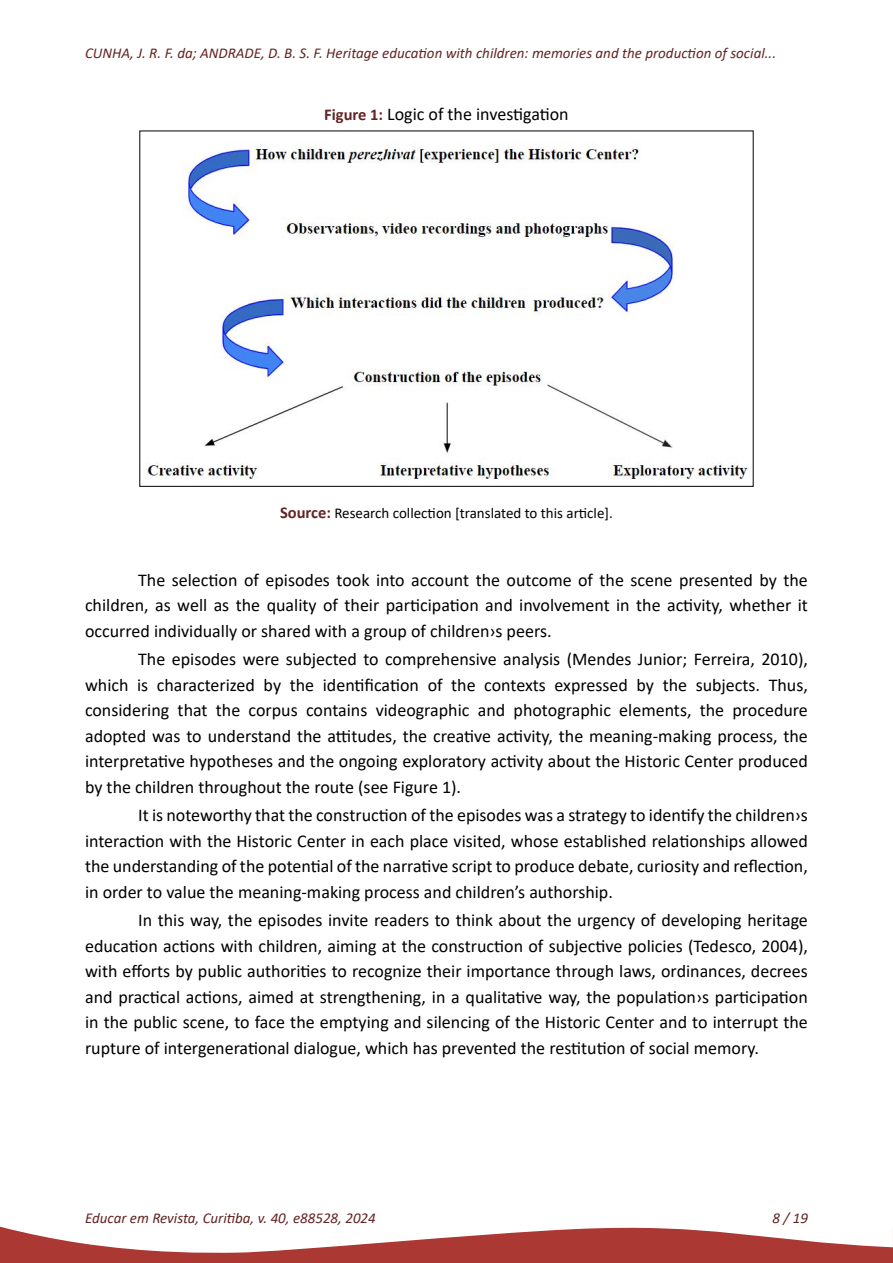
<style>
.page{position:relative;width:893px;height:1263px;background:#fff}
.page>*{position:absolute;margin:0;border:0;box-sizing:border-box;transform-origin:0 0}
._15-TEXTO{font:18px/25.5px "Calibri";color:#000;text-align:justify}
._18-TÍTULO_FIGURA{font:18px "Calibri";color:#000}
.t1{font:italic 15px "Calibri";color:#632423}
._19-FONTE_FIGURA{font:15px "Calibri";color:#000}
.s1{font-weight:700;font-size:16.5px;color:#632423}
</style>
<div class="page">
<svg style="left:0;top:1226px;width:893px;height:37px"></svg>
<img style="left:145px;top:141px;width:604px;height:338px">
<p class="t1" style="left:85px;top:43px;width:693px">CUNHA, J. R. F. da; ANDRADE, D. B. S. F. Heritage education with children: memories and the production of social...</p>
<p class="_18-TÍTULO_FIGURA" style="left:324px;top:101px;width:246px"><span class="s1">Figure 1:</span> Logic of the investigation</p>
<p class="_19-FONTE_FIGURA" style="left:280px;top:502px;width:334px"><span class="s1">Source:</span> Research collection [translated to this article].</p>
<p class="_15-TEXTO" style="left:85px;top:566px;width:724px;text-indent:53px">The selection of episodes took into account the outcome of the scene presented by the children, as well as the quality of their participation and involvement in the activity, whether it occurred individually or shared with a group of children›s peers.</p>
<p class="_15-TEXTO" style="left:85px;top:646px;width:724px;text-indent:53px">The episodes were subjected to comprehensive analysis (Mendes Junior; Ferreira, 2010), which is characterized by the identification of the contexts expressed by the subjects. Thus, considering that the corpus contains videographic and photographic elements, the procedure adopted was to understand the attitudes, the creative activity, the meaning-making process, the interpretative hypotheses and the ongoing exploratory activity about the Historic Center produced by the children throughout the route (see Figure 1).</p>
<p class="_15-TEXTO" style="left:85px;top:802px;width:724px;text-indent:53px">It is noteworthy that the construction of the episodes was a strategy to identify the children›s interaction with the Historic Center in each place visited, whose established relationships allowed the understanding of the potential of the narrative script to produce debate, curiosity and reflection, in order to value the meaning-making process and children’s authorship.</p>
<p class="_15-TEXTO" style="left:85px;top:907px;width:724px;text-indent:53px">In this way, the episodes invite readers to think about the urgency of developing heritage education actions with children, aiming at the construction of subjective policies (Tedesco, 2004), with efforts by public authorities to recognize their importance through laws, ordinances, decrees and practical actions, aimed at strengthening, in a qualitative way, the population›s participation in the public scene, to face the emptying and silencing of the Historic Center and to interrupt the rupture of intergenerational dialogue, which has prevented the restitution of social memory.</p>
<p class="t1" style="left:85px;top:1208px;width:292px">Educar em Revista, Curitiba, v. 40, e88528, 2024</p>
<p class="t1" style="left:772px;top:1208px;width:37px">8 / 19</p>
</div>
